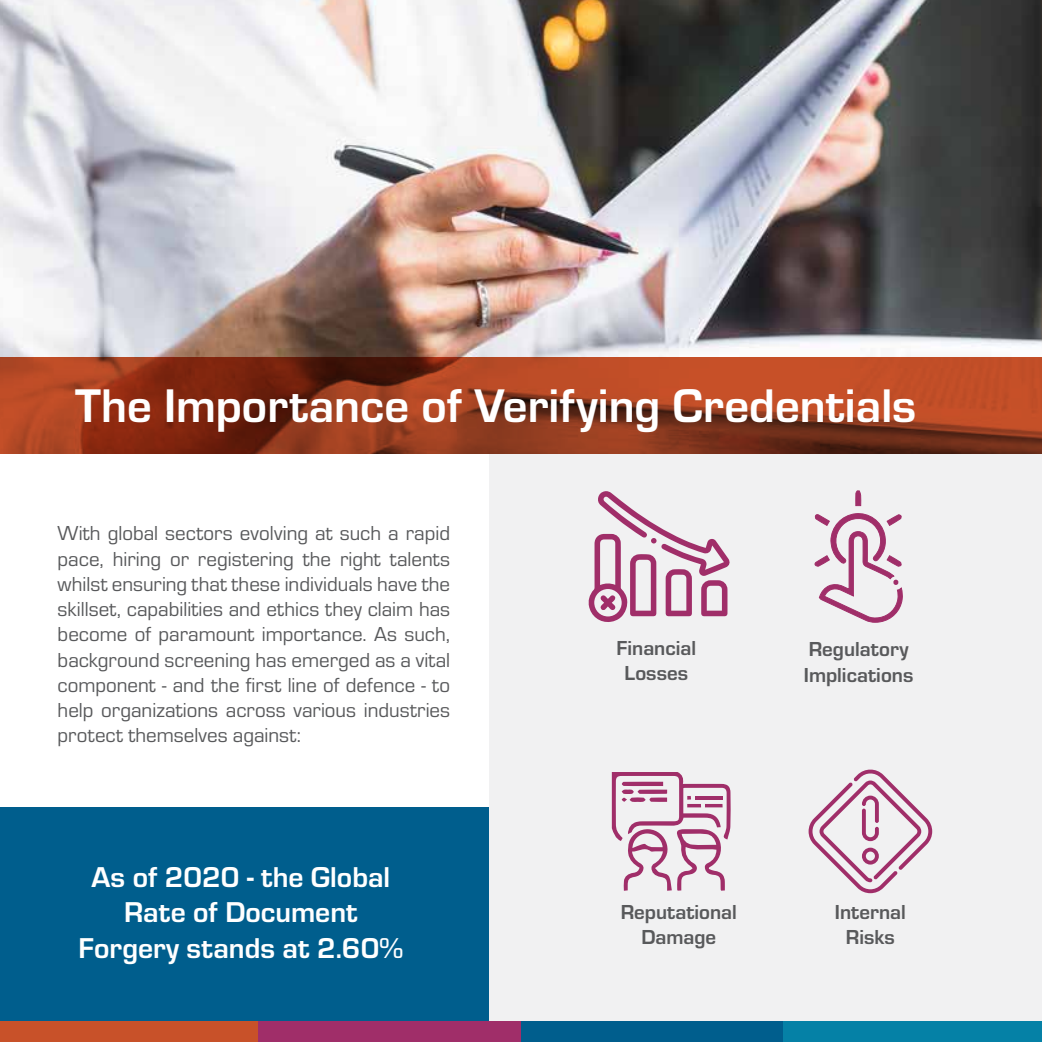
<style>
.page{position:relative;width:1042px;height:1042px;background:#fff}
.page>*{position:absolute;margin:0;border:0;box-sizing:border-box;transform-origin:0 0}
.t1{font:700 49px "Eurostile";color:#fff}
.t2{font:700 29.75px/35.7px "Eurostile";color:#fff;text-align:center}
.t3{font:21px/25.2px "Eurostile";color:#58595b;text-align:justify}
.t4{font:700 21px/25.2px "Eurostile";color:#58595b;text-align:center}
</style>
<div class="page">
<div style="left:0;top:807px;width:490px;height:233px;background:#005e8d"></div>
<div style="left:490px;top:454px;width:552px;height:567px;background:#f1f1f2"></div>
<svg style="left:855px;top:490px;width:6px;height:16px"></svg>
<svg style="left:814px;top:513px;width:89px;height:110px"></svg>
<svg style="left:808px;top:769px;width:124px;height:124px"></svg>
<svg style="left:589px;top:491px;width:141px;height:131px"></svg>
<img style="left:0;top:0;width:1042px;height:357px">
<svg style="left:0;top:357px;width:1042px;height:97px;background:#983b1d"></svg>
<div style="left:0;top:1021px;width:259px;height:21px;background:#c85129"></div>
<div style="left:259px;top:1021px;width:262px;height:21px;background:#a02e69"></div>
<div style="left:521px;top:1021px;width:262px;height:21px;background:#005e8d"></div>
<div style="left:783px;top:1021px;width:259px;height:21px;background:#0581a6"></div>
<svg style="left:612px;top:772px;width:119px;height:119px"></svg>
<h1 class="t1" style="left:75px;top:371px;width:843px">The Importance of Verifying Credentials</h1>
<p class="t3" style="left:58px;top:520px;width:394px">With global sectors evolving at such a rapid pace, hiring or registering the right talents whilst ensuring that these individuals have the skillset, capabilities and ethics they claim has become of paramount importance. As such, background screening has emerged as a vital component - and the first line of defence - to help organizations across various industries protect themselves against:</p>
<h2 class="t2" style="left:79px;top:857px;width:326px">As of 2020 - the Global<br>Rate of Document<br>Forgery stands at 2.60%</h2>
<p class="t4" style="left:616px;top:634px;width:81px">Financial<br>Losses</p>
<p class="t4" style="left:804px;top:635px;width:111px;text-align:left">Regulatory<br>Implications</p>
<p class="t4" style="left:621px;top:897px;width:118px">Reputational<br>Damage</p>
<p class="t4" style="left:835px;top:897px;width:72px">Internal<br>Risks</p>
</div>
